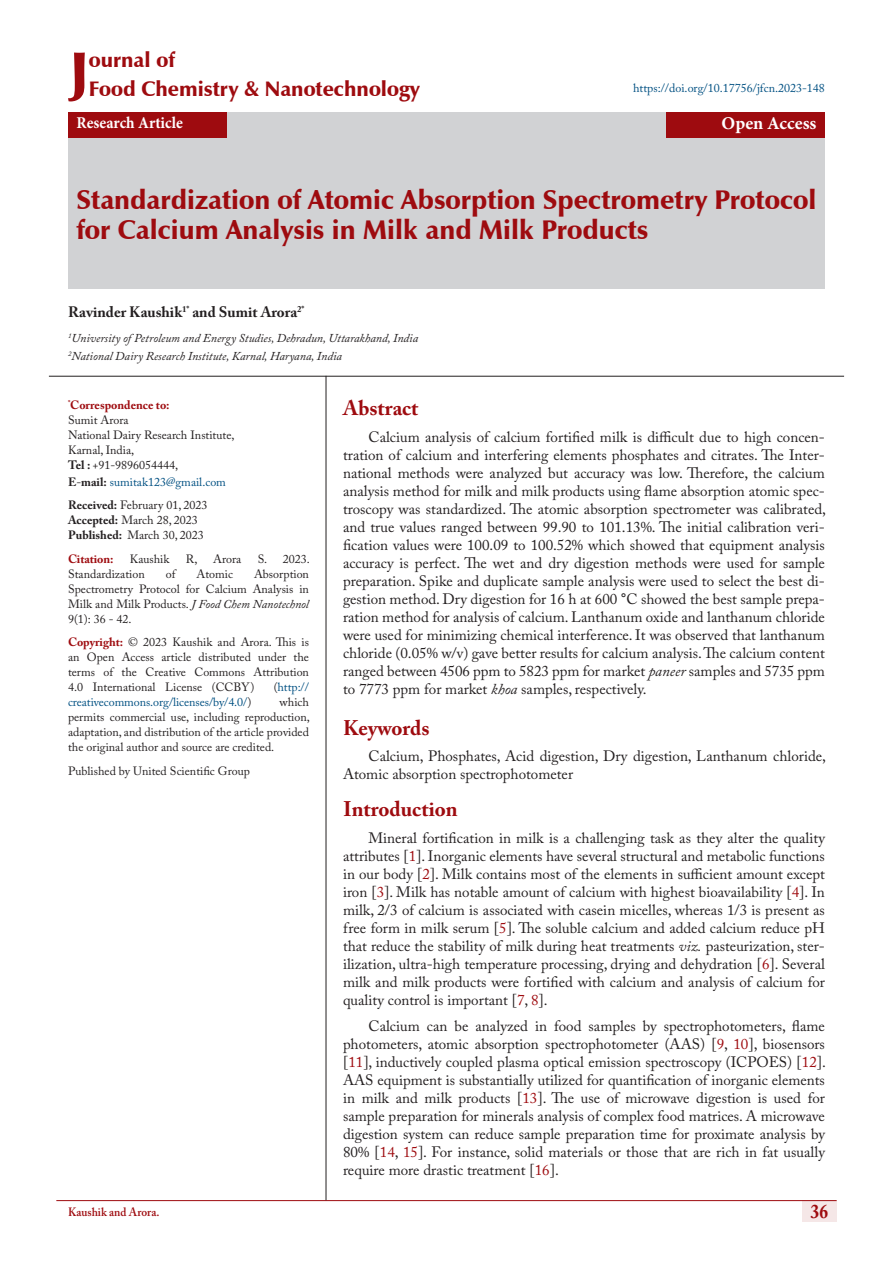
<style>
.page{position:relative;width:893px;height:1263px;background:#fff}
.page>*{position:absolute;margin:0;border:0;box-sizing:border-box;transform-origin:0 0}
.t1{font:900 57.9px "Zapf Humanist 601 BT";color:#9e0b0f}
.t2{font:900 27px/30px "Zapf Humanist 601 BT";color:#9e0b0f}
.t3{font:900 21px/29.4px "Zapf Humanist 601 BT";color:#9e0b0f}
.List_Paragraph{font:700 21px "Adobe Caslon Pro";color:#9e0b0f}
.t4{font:700 19.5px "Adobe Caslon Pro";color:#9e0b0f;scale:.9 1}
.t5{font:700 18px "Minion Pro";color:#fff}
.t6{font:700 16.5px "Minion Pro";color:#fff;scale:.94 1}
.Default{font:15px/18px "Adobe Caslon Pro";color:#231f20;text-align:justify}
.heading_1{font:700 15px "Adobe Caslon Pro";color:#231f20}
.t7{font:12px/15px "Adobe Caslon Pro";color:#231f20;text-align:justify}
.List_Paragraph-2{font:italic 12px "Adobe Caslon Pro";color:#231f20}
.t8{font:12px "Adobe Caslon Pro";letter-spacing:-.005em;color:#015082}
.t9{font:12px "Adobe Caslon Pro";color:#005082}
.t10{font:700 12px "Adobe Caslon Pro";color:#9e0b0f}
.t11{font:600 12px "Adobe Caslon Pro";color:#9e0b0f;scale:.95 1}
.s1{font-weight:700}
.s2{font-weight:700;color:#231f20}
.s3{color:#231f20}
.s4{font-style:italic}
.s5{color:#9e0b0f}
.s6{font-weight:700;color:#9e0b0f}
</style>
<div class="page">
<div style="left:802px;top:1200px;width:35px;height:21px;background:#f5e7e7"></div>
<hr style="left:56px;top:1200px;width:781px;height:1px;background:#9e0b0f">
<div style="left:68px;top:112px;width:757px;height:177px;background:#d1d2d4"></div>
<div style="left:68px;top:112px;width:159px;height:26px;background:#9e0b0f"></div>
<div style="left:666px;top:112px;width:159px;height:26px;background:#9e0b0f"></div>
<hr style="left:326px;top:376px;width:1px;height:824px;background:#231f20">
<hr style="left:49px;top:376px;width:795px;height:1px;background:#231f20">
<p class="t3" style="left:89px;top:45px;width:333px">ournal of<br>Food Chemistry &amp; Nanotechnology</p>
<p class="t1" style="left:70px;top:36px;width:21px">J</p>
<p class="t9" style="left:633px;top:81px;width:193px">https://doi.org/10.17756/jfcn.2023-148</p>
<p class="t6" style="left:77px;top:111px;width:115px">Research Article</p>
<p class="t5" style="left:721px;top:111px;width:96px">Open Access</p>
<p class="t2" style="left:77px;top:184px;width:741px">Standardization of Atomic Absorption Spectrometry Protocol for Calcium Analysis in Milk and Milk Products</p>
<p class="heading_1" style="left:68px;top:303px;width:238px">Ravinder Kaushik<sup>1*</sup> and Sumit Arora<sup>2*</sup></p>
<p class="List_Paragraph-2" style="left:68px;top:331px;width:352px"><sup>1</sup>University of Petroleum and Energy Studies, Dehradun, Uttarakhand, India</p>
<p class="List_Paragraph-2" style="left:68px;top:349px;width:275px"><sup>2</sup>National Dairy Research Institute, Karnal, Haryana, India</p>
<p class="t10" style="left:68px;top:397px;width:103px"><sup>*</sup>Correspondence to:</p>
<p class="t7" style="left:68px;top:412px;width:168px;text-align:left">Sumit Arora<br>National Dairy Research Institute,<br>Karnal, India,<br><span class="s1">Tel :</span> +91-9896054444,</p>
<p class="t8" style="left:68px;top:474px;width:159px"><span class="s2">E</span><span class="s3">-</span><span class="s2">mail:</span> sumitak123@gmail.com</p>
<p class="t7" style="left:68px;top:497px;width:141px;text-align:left"><span class="s1">Received:</span> February 01, 2023<br><span class="s1">Accepted:</span> March 28, 2023<br><span class="s1">Published:</span> March 30, 2023</p>
<p class="t10" style="left:68px;top:551px;width:47px">Citation:</p>
<p class="t7" style="left:130px;top:551px;width:41px">Kaushik</p>
<p class="t7" style="left:186px;top:551px;width:13px">R,</p>
<p class="t7" style="left:213px;top:551px;width:30px">Arora</p>
<p class="t7" style="left:258px;top:551px;width:53px">S. 2023.</p>
<p class="t7" style="left:68px;top:566px;width:78px">Standardization</p>
<p class="t7" style="left:166px;top:566px;width:11px">of</p>
<p class="t7" style="left:197px;top:566px;width:38px">Atomic</p>
<p class="List_Paragraph" style="left:343px;top:396px;width:77px">Abstract</p>
<p class="Default" style="left:343px;top:427px;width:484px;text-indent:26px">Calcium analysis of calcium fortified milk is difficult due to high concen&shy;tration of calcium and interfering elements phosphates and citrates. The Inter&shy;national methods were analyzed but accuracy was low. Therefore, the calcium analysis method for milk and milk products using flame absorption atomic spec&shy;troscopy was standardized. The atomic absorption spectrometer was calibrated, and true values ranged between 99.90 to 101.13%. The initial calibration veri&shy;fication values were 100.09 to 100.52% which showed that equipment analysis accuracy is perfect. The wet and dry digestion methods were used for sample preparation. Spike and duplicate sample analysis were used to select the best di&shy;gestion method. Dry digestion for 16 h at 600 C showed the best sample prepa&shy;ration method for analysis of calcium. Lanthanum oxide and lanthanum chloride were used for minimizing chemical interference. It was observed that lanthanum chloride (0.05% w/v) gave better results for calcium analysis. The calcium content ranged between 4506 ppm to 5823 ppm for market <span class="s4">paneer</span> samples and 5735 ppm to 7773 ppm for market <span class="s4">khoa</span> samples, respectively.</p>
<p class="List_Paragraph" style="left:343px;top:715px;width:88px">Keywords</p>
<p class="Default" style="left:343px;top:747px;width:484px;text-indent:26px">Calcium, Phosphates, Acid digestion, Dry digestion, Lanthanum chloride,<br>Atomic absorption spectrophotometer</p>
<p class="List_Paragraph" style="left:343px;top:796px;width:116px">Introduction</p>
<p class="Default" style="left:343px;top:828px;width:483px;text-indent:26px">Mineral fortification in milk is a challenging task as they alter the quality attributes [<span class="s5">1</span>]. Inorganic elements have several structural and metabolic functions in our body [<span class="s5">2</span>]. Milk contains most of the elements in sufficient amount except iron [<span class="s5">3</span>]. Milk has notable amount of calcium with highest bioavailability [<span class="s5">4</span>]. In milk, 2/3 of calcium is associated with casein micelles, whereas 1/3 is present as free form in milk serum [<span class="s5">5</span>]. The soluble calcium and added calcium reduce pH that reduce the stability of milk during heat treatments <span class="s4">viz.</span> pasteurization, ster&shy;ilization, ultra-high temperature processing, drying and dehydration [<span class="s5">6</span>]. Several milk and milk products were fortified with calcium and analysis of calcium for quality control is important [<span class="s5">7</span>, <span class="s5">8</span>].</p>
<p class="Default" style="left:343px;top:1017px;width:484px;text-indent:26px">Calcium can be analyzed in food samples by spectrophotometers, flame photometers, atomic absorption spectrophotometer (AAS) [<span class="s5">9</span>, <span class="s5">10</span>], biosensors [<span class="s5">11</span>], inductively coupled plasma optical emission spectroscopy (ICPOES) [<span class="s5">12</span>].<br>AAS equipment is substantially utilized for quantification of inorganic elements in milk and milk products [<span class="s5">13</span>]. The use of microwave digestion is used for sample preparation for minerals analysis of complex food matrices. A microwave digestion system can reduce sample preparation time for proximate analysis by 80% [<span class="s5">14</span>, <span class="s5">15</span>]. For instance, solid materials or those that are rich in fat usually require more drastic treatment [<span class="s5">16</span>].</p>
<p class="t7" style="left:68px;top:566px;width:242px;text-indent:186px">Absorption Spectrometry Protocol for Calcium Analysis in Milk and Milk Products. <span class="s4">J Food Chem Nanotechnol </span>9(1): 36 - 42.</p>
<p class="t7" style="left:68px;top:634px;width:242px"><span class="s6">Copyright:</span> © 2023 Kaushik and Arora. This is an Open Access article distributed under the terms of the Creative Commons Attribution 4.0 International License (CCBY)</p>
<p class="t8" style="left:274px;top:680px;width:37px"><span class="s3">(</span>http://</p>
<p class="t8" style="left:68px;top:695px;width:185px">creativecommons.org/licenses/by/4.0/<span class="s3">)</span></p>
<p class="t7" style="left:68px;top:694px;width:243px;text-indent:212px">which permits commercial use, including reproduction, adaptation, and distribution of the article provided the original author and source are credited.</p>
<p class="t7" style="left:68px;top:763px;width:183px">Published by United Scientific Group</p>
<p class="t11" style="left:68px;top:1204px;width:98px">Kaushik and Arora.</p>
<h3 class="t4" style="left:811px;top:1200px;width:21px">36</h3>
</div>
